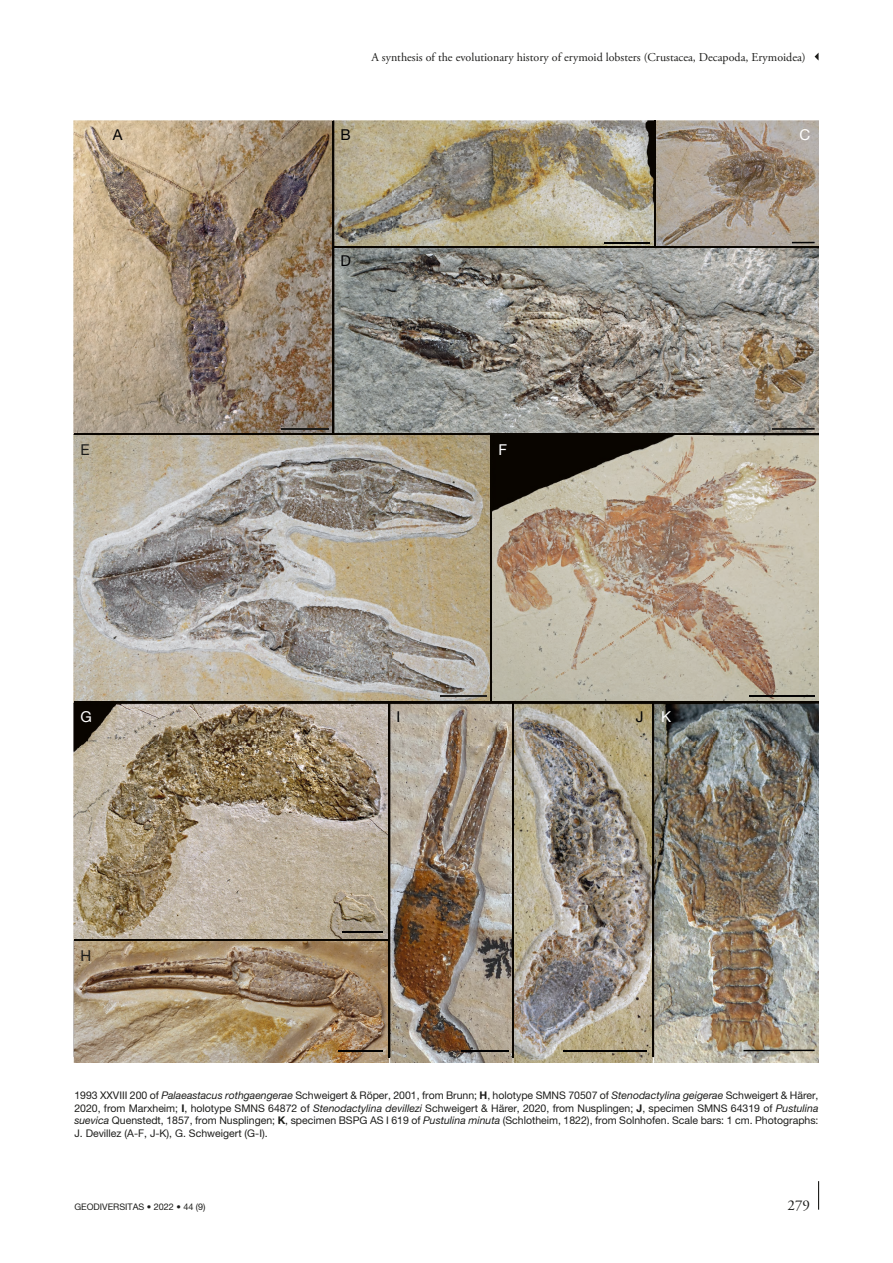
<style>
.page{position:relative;width:893px;height:1263px;background:#fff}
.page>*{position:absolute;margin:0;border:0;box-sizing:border-box;transform-origin:0 0}
.t1{font:15px "Helvetica Neue";color:#020203}
.t2{font:15px "Adobe Garamond Pro";color:#1d1d1b}
.t3{font:15px "Helvetica Neue";color:#fff}
.t4{font:15px "Helvetica Neue";color:#1d1d1b}
.t5{font:12px "Adobe Garamond Pro";color:#1d1d1b}
.t6{font:10.5px/12.8px "Helvetica Neue";color:#1d1d1b;text-align:justify}
.t7{font:9px "Helvetica Neue";color:#1d1d1b}
.s1{color:#fff}
.s2{font-style:italic}
.s3{font-weight:700}
</style>
<div class="page">
<svg style="left:818px;top:1181px;width:1px;height:29px"></svg>
<svg style="left:815px;top:53px;width:4px;height:8px"></svg>
<img style="left:74px;top:121px;width:744px;height:942px">
<hr style="left:74px;top:939px;width:315px;height:2px;background:#090500">
<hr style="left:512px;top:703px;width:2px;height:354px;background:#090500">
<hr style="left:388px;top:703px;width:2px;height:354px;background:#090500">
<hr style="left:652px;top:703px;width:2px;height:354px;background:#090500">
<hr style="left:74px;top:701px;width:745px;height:2px;background:#090500">
<hr style="left:491px;top:435px;width:1px;height:267px;background:#090500">
<hr style="left:74px;top:434px;width:745px;height:1px;background:#090500">
<hr style="left:332px;top:121px;width:2px;height:314px;background:#090500">
<hr style="left:333px;top:246px;width:486px;height:1px;background:#090500">
<hr style="left:654px;top:121px;width:1px;height:126px;background:#090500">
<svg style="left:792px;top:242px;width:23px;height:1px"></svg>
<hr style="left:441px;top:695px;width:46px;height:2px;background:#1d1d1b">
<hr style="left:772px;top:428px;width:43px;height:2px;background:#020203">
<hr style="left:604px;top:242px;width:46px;height:1px;background:#020203">
<hr style="left:749px;top:695px;width:66px;height:2px;background:#020203">
<hr style="left:743px;top:1049px;width:72px;height:2px;background:#020203">
<hr style="left:564px;top:1050px;width:83px;height:1px;background:#020203">
<hr style="left:342px;top:931px;width:41px;height:1px;background:#020203">
<hr style="left:461px;top:1050px;width:47px;height:1px;background:#020203">
<hr style="left:338px;top:1050px;width:45px;height:1px;background:#020203">
<hr style="left:281px;top:428px;width:47px;height:2px;background:#1d1d1b">
<p class="t5" style="left:371px;top:50px;width:436px">A synthesis of the evolutionary history of erymoid lobsters (Crustacea, Decapoda, Erymoidea)</p>
<p class="t1" style="left:113px;top:126px;width:11px">A</p>
<p class="t1" style="left:340px;top:126px;width:12px">B</p>
<p class="t3" style="left:800px;top:126px;width:12px">C</p>
<p class="t1" style="left:340px;top:251px;width:12px">D</p>
<p class="t4" style="left:80px;top:441px;width:11px">E</p>
<p class="t3" style="left:498px;top:441px;width:10px">F</p>
<p class="t3" style="left:80px;top:708px;width:13px">G</p>
<p class="t4" style="left:80px;top:947px;width:12px">H</p>
<p class="t1" style="left:396px;top:708px;width:5px">I</p>
<p class="t1" style="left:636px;top:708px;width:37px">J <span class="s1">K</span></p>
<p class="t6" style="left:74px;top:1089px;width:746px">1993 XXVIII 200 of <span class="s2">Palaeastacus rothgaengerae</span> Schweigert &amp; Röper, 2001, from Brunn; <span class="s3">H</span>, holotype SMNS 70507 of <span class="s2">Stenodactylina geigerae</span> Schweigert &amp; Härer, 2020, from Marxheim; <span class="s3">I</span>, holotype SMNS 64872 of <span class="s2">Stenodactylina devillezi</span> Schweigert &amp; Härer, 2020, from Nusplingen; <span class="s3">J</span>, specimen SMNS 64319 of <span class="s2">Pustulina suevica</span> Quenstedt, 1857, from Nusplingen; <span class="s3">K</span>, specimen BSPG AS I 619 of <span class="s2">Pustulina minuta</span> (Schlotheim, 1822), from Solnhofen. Scale bars: 1 cm. Photographs:<br>J. Devillez (A-F, J-K), G. Schweigert (G-I).</p>
<p class="t7" style="left:74px;top:1201px;width:133px">GEODIVERSITAS • 2022 • 44 (9)</p>
<h1 class="t2" style="left:788px;top:1196px;width:24px">279</h1>
</div>
